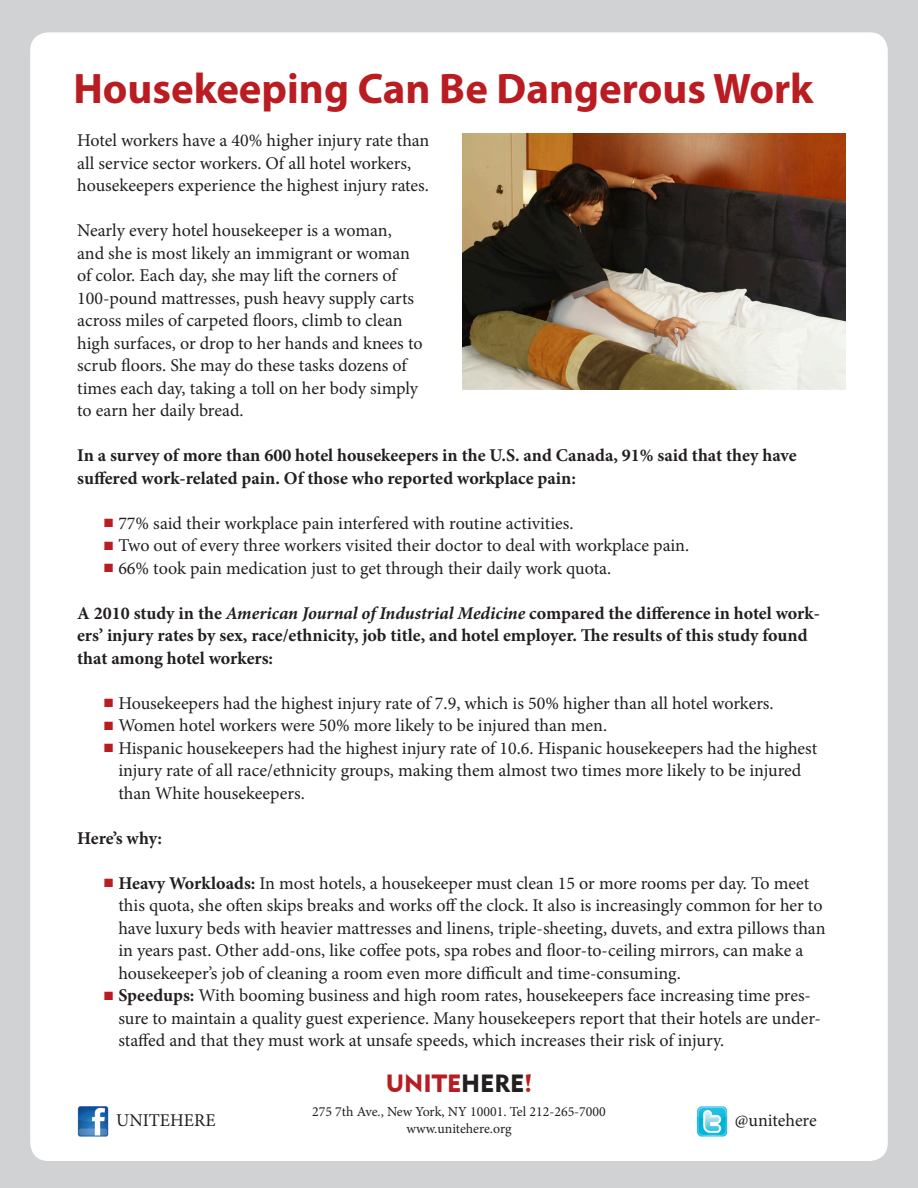
<style>
.page{position:relative;width:918px;height:1188px;background:#d1d2d4}
.page>*{position:absolute;margin:0;border:0;box-sizing:border-box;transform-origin:0 0}
.t1{font:700 42.9px "Myriad Pro";color:#b91d21}
.t2{font:24.9px "Geometric 415 BT Black A";color:#b91d21}
.t3{font:18px/22.5px "Minion Pro";letter-spacing:-.005em;color:#231f20}
.t4{font:700 18px/22.5px "Minion Pro";color:#231f20}
.t5{font:13.8px "Minion Pro";color:#231f20}
.s1{color:#b91d21}
.s2{font-style:italic}
.s3{font-weight:700}
.s4{color:#231f20}
</style>
<div class="page">
<div style="left:30px;top:32px;width:858px;height:1129px;background:#fff;border-radius:18px"></div>
<img style="left:77px;top:1106px;width:32px;height:31px">
<img style="left:696px;top:1106px;width:31px;height:31px">
<img style="left:462px;top:133px;width:383px;height:257px">
<p class="t1" style="left:73px;top:61px;width:742px">Housekeeping Can Be Dangerous Work</p>
<p class="t3" style="left:77px;top:130px;width:354px">Hotel workers have a 40% higher injury rate than all service sector workers. Of all hotel workers, housekeepers experience the highest injury rates.</p>
<p class="t3" style="left:77px;top:220px;width:347px">Nearly every hotel housekeeper is a woman, and she is most likely an immigrant or woman of color. Each day, she may lift the corners of 100-pound mattresses, push heavy supply carts across miles of carpeted floors, climb to clean high surfaces, or drop to her hands and knees to scrub floors. She may do these tasks dozens of times each day, taking a toll on her body simply to earn her daily bread.</p>
<p class="t4" style="left:77px;top:444px;width:721px">In a survey of more than 600 hotel housekeepers in the U.S. and Canada, 91% said that they have suffered work-related pain. Of those who reported workplace pain:</p>
<p class="t3" style="left:104px;top:512px;width:471px"><span class="s1">■</span> 77% said their workplace pain interfered with routine activities.</p>
<p class="t3" style="left:104px;top:535px;width:587px"><span class="s1">■</span> Two out of every three workers visited their doctor to deal with workplace pain.</p>
<p class="t3" style="left:104px;top:557px;width:509px"><span class="s1">■</span> 66% took pain medication just to get through their daily work quota.</p>
<p class="t4" style="left:77px;top:602px;width:744px">A 2010 study in the <span class="s2">American Journal of Industrial Medicine</span> compared the difference in hotel work&shy;ers’ injury rates by sex, race/ethnicity, job title, and hotel employer. The results of this study found that among hotel workers:</p>
<p class="t3" style="left:104px;top:692px;width:671px"><span class="s1">■</span> Housekeepers had the highest injury rate of 7.9, which is 50% higher than all hotel workers.</p>
<p class="t3" style="left:104px;top:715px;width:504px"><span class="s1">■</span> Women hotel workers were 50% more likely to be injured than men.</p>
<p class="t3" style="left:118px;top:737px;width:700px;text-indent:-14px"><span class="s1">■</span> Hispanic housekeepers had the highest injury rate of 10.6. Hispanic housekeepers had the highest injury rate of all race/ethnicity groups, making them almost two times more likely to be injured than White housekeepers.</p>
<p class="t4" style="left:77px;top:827px;width:86px">Here’s why:</p>
<p class="t3" style="left:118px;top:872px;width:709px;text-indent:-14px"><span class="s1">■</span> <span class="s3">Heavy Workloads:</span> In most hotels, a housekeeper must clean 15 or more rooms per day. To meet this quota, she often skips breaks and works off the clock. It also is increasingly common for her to have luxury beds with heavier mattresses and linens, triple-sheeting, duvets, and extra pillows than in years past. Other add-ons, like coffee pots, spa robes and floor-to-ceiling mirrors, can make a housekeeper’s job of cleaning a room even more difficult and time-consuming.</p>
<p class="t3" style="left:118px;top:985px;width:704px;text-indent:-14px"><span class="s1">■</span> <span class="s3">Speedups:</span> With booming business and high room rates, housekeepers face increasing time pres&shy;sure to maintain a quality guest experience. Many housekeepers report that their hotels are under&shy;staffed and that they must work at unsafe speeds, which increases their risk of injury.</p>
<p class="t2" style="left:386px;top:1068px;width:148px">UNITE<span class="s4">HERE</span>!</p>
<p class="t5" style="left:312px;top:1102px;width:295px">275 7th Ave., New York, NY 10001. Tel 212-265-7000</p>
<p class="t5" style="left:406px;top:1120px;width:107px">www.unitehere.org</p>
<p class="t3" style="left:116px;top:1109px;width:101px">UNITEHERE</p>
<p class="t3" style="left:735px;top:1109px;width:83px">@unitehere</p>
</div>
